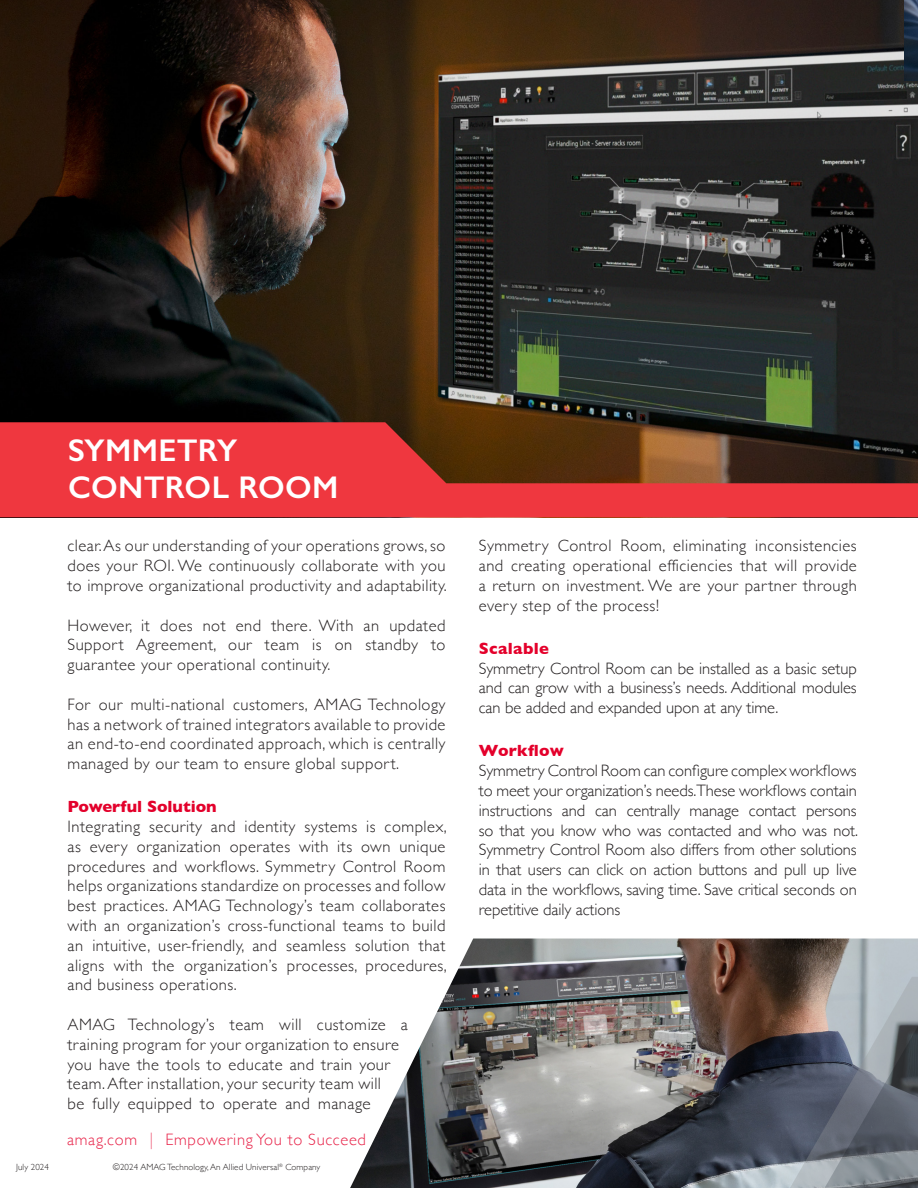
<style>
.page{position:relative;width:918px;height:1188px;background:#fff}
.page>*{position:absolute;margin:0;border:0;box-sizing:border-box;transform-origin:0 0}
.t1{font:600 31.5px "Gill Sans";letter-spacing:.01em;color:#fff}
.t2{font:300 16.5px/19.8px "Gill Sans";letter-spacing:.03em;color:#231f20;text-align:justify}
.t3{font:300 16.5px "Gill Sans";letter-spacing:.04em;color:#e8264b}
.Subheading{font:700 16.5px "Gill Sans";letter-spacing:-.005em;color:#e3002b}
.Subheading-2{font:700 16.5px "Gill Sans";letter-spacing:.02em;color:#e4002b}
.t4{font:300 9px "Gill Sans";letter-spacing:.01em;color:#231f20}
</style>
<div class="page">
<img style="left:350px;top:939px;width:568px;height:249px">
<svg style="left:782px;top:977px;width:136px;height:211px;background:#767a82"></svg>
<img style="left:0;top:0;width:918px;height:422px">
<img style="left:904px;top:0;width:14px;height:81px">
<svg style="left:0;top:422px;width:918px;height:95px;background:#b43430"></svg>
<svg style="left:369px;top:1003px;width:66px;height:120px"></svg>
<p class="t4" style="left:16px;top:1160px;width:34px">July 2024</p>
<p class="t1" style="left:68px;top:431px;width:171px">SYMMETRY</p>
<p class="t1" style="left:68px;top:469px;width:272px">CONTROL ROOM</p>
<p class="t2" style="left:68px;top:535px;width:381px">clear. As our understanding of your operations grows, so does your ROI. We continuously collaborate with you to improve organizational productivity and adaptability.</p>
<p class="t2" style="left:68px;top:615px;width:380px">However, it does not end there. With an updated Support Agreement, our team is on standby to guarantee your operational continuity.</p>
<p class="t2" style="left:68px;top:694px;width:380px">For our multi-national customers, AMAG Technology has a network of trained integrators available to provide an end-to-end coordinated approach, which is centrally managed by our team to ensure global support.</p>
<p class="Subheading" style="left:68px;top:794px;width:151px">Powerful Solution</p>
<p class="t2" style="left:68px;top:816px;width:381px">Integrating security and identity systems is complex, as every organization operates with its own unique procedures and workflows. Symmetry Control Room helps organizations standardize on processes and follow best practices. AMAG Technology’s team collaborates with an organization’s cross-functional teams to build an intuitive, user-friendly, and seamless solution that aligns with the organization’s processes, procedures, and business operations.</p>
<p class="t2" style="left:68px;top:1014px;width:342px;text-align:left">AMAG Technology’s team will customize a training program for your organization to ensure you have the tools to educate and train your team. After installation, your security team will<br>be fully equipped to operate and manage</p>
<p class="t3" style="left:67px;top:1127px;width:300px">amag.com ︱ Empowering You to Succeed</p>
<p class="t4" style="left:113px;top:1160px;width:209px">©2024 AMAG Technology, An Allied Universal<sup>®</sup> Company</p>
<p class="t2" style="left:479px;top:535px;width:380px">Symmetry Control Room, eliminating inconsistencies and creating operational efficiencies that will provide a return on investment. We are your partner through every step of the process!</p>
<p class="Subheading-2" style="left:479px;top:635px;width:72px">Scalable</p>
<p class="t2" style="left:479px;top:658px;width:380px">Symmetry Control Room can be installed as a basic setup and can grow with a business’s needs. Additional modules can be added and expanded upon at any time.</p>
<p class="Subheading-2" style="left:479px;top:738px;width:87px">Workflow</p>
<p class="t2" style="left:479px;top:760px;width:381px">Symmetry Control Room can configure complex workflows to meet your organization’s needs.These workflows contain instructions and can centrally manage contact persons so that you know who was contacted and who was not.<br>Symmetry Control Room also differs from other solutions in that users can click on action buttons and pull up live data in the workflows, saving time. Save critical seconds on repetitive daily actions</p>
</div>
